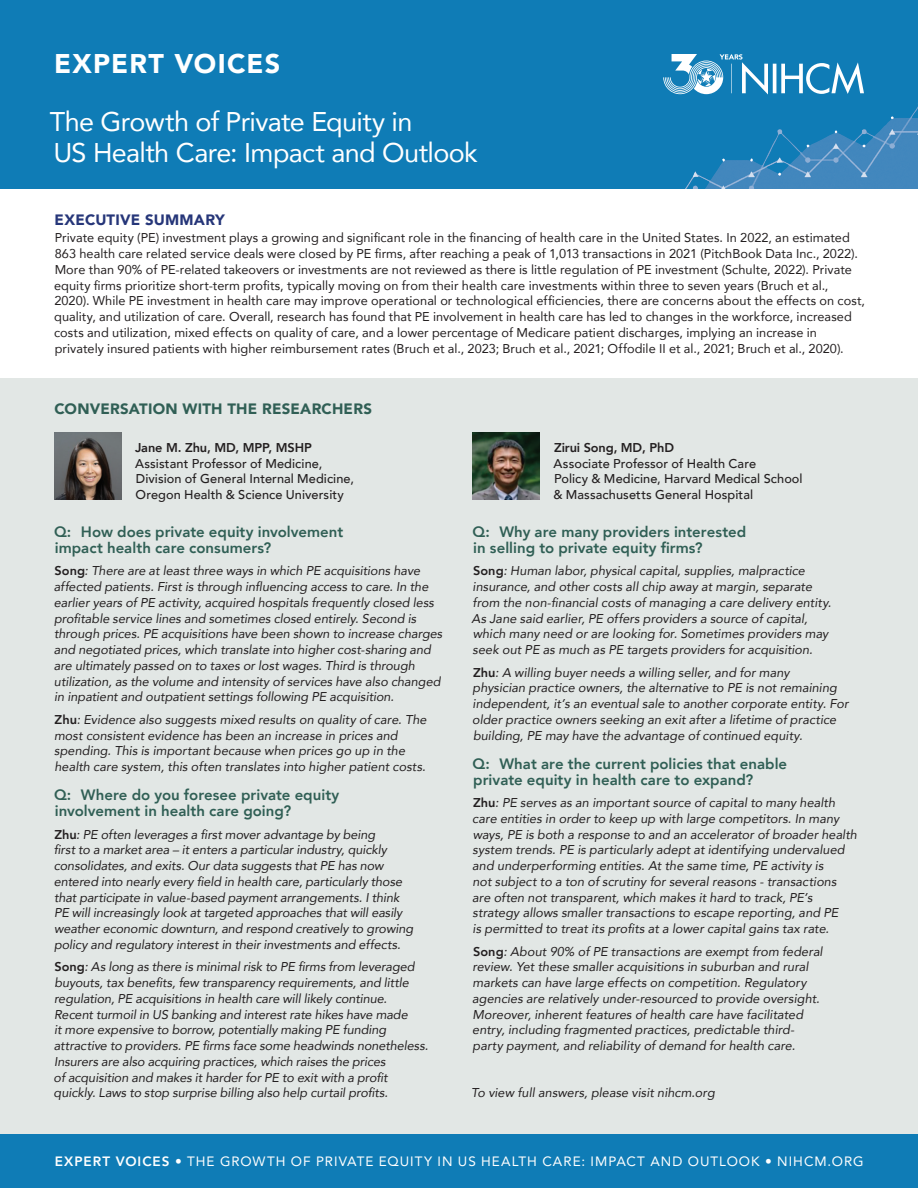
<style>
.page{position:relative;width:918px;height:1188px;background:#fff}
.page>*{position:absolute;margin:0;border:0;box-sizing:border-box;transform-origin:0 0}
.t1{font:27px/31.5px "Avenir";letter-spacing:-.025em;color:#fff}
.t2{font:900 27px "Avenir";letter-spacing:.045em;color:#fff}
.t3{font:800 15px/15.8px "Avenir";color:#305f55}
.t4{font:900 15px "Avenir";letter-spacing:.015em;color:#305f55}
.t5{font:900 15px "Avenir";letter-spacing:.015em;color:#263679}
.t6{font:13.5px "Avenir";letter-spacing:.07em;color:#fff}
.t7{font:italic 12.75px/15.8px "Avenir";color:#231f20}
.t8{font:12.75px/15.8px "Avenir";letter-spacing:.005em;color:#231f20}
.t9{font:500 12.75px/15.8px "Avenir";letter-spacing:.01em;color:#231f20}
.t10{font:800 12.75px "Avenir";letter-spacing:-.01em;color:#231f20}
.s1{font-weight:800;font-style:normal}
.s2{font-weight:800}
</style>
<div class="page">
<div style="left:0;top:378px;width:918px;height:783px;background:#e2e7e5"></div>
<div style="left:0;top:1134px;width:918px;height:54px;background:#0f7cb6"></div>
<div style="left:0;top:0;width:918px;height:189px;background:#0f7cb6"></div>
<img style="left:685px;top:106px;width:233px;height:83px">
<svg style="left:663px;top:54px;width:201px;height:41px"></svg>
<img style="left:54px;top:432px;width:68px;height:68px">
<img style="left:472px;top:432px;width:68px;height:68px">
<h1 class="t2" style="left:54px;top:41px;width:228px">EXPERT VOICES</h1>
<h1 class="t1" style="left:50px;top:105px;width:430px">The Growth of Private Equity in<br>US Health Care: Impact and Outlook</h1>
<p class="t5" style="left:55px;top:207px;width:172px">EXECUTIVE SUMMARY</p>
<p class="t8" style="left:54px;top:230px;width:812px">Private equity (PE) investment plays a growing and significant role in the financing of health care in the United States. In 2022, an estimated 863 health care related service deals were closed by PE firms, after reaching a peak of 1,013 transactions in 2021 (PitchBook Data Inc., 2022).<br>More than 90% of PE-related takeovers or investments are not reviewed as there is little regulation of PE investment (Schulte, 2022). Private equity firms prioritize short-term profits, typically moving on from their health care investments within three to seven years (Bruch et al., 2020). While PE investment in health care may improve operational or technological efficiencies, there are concerns about the effects on cost, quality, and utilization of care. Overall, research has found that PE involvement in health care has led to changes in the workforce, increased costs and utilization, mixed effects on quality of care, and a lower percentage of Medicare patient discharges, implying an increase in privately insured patients with higher reimbursement rates (Bruch et al., 2023; Bruch et al., 2021; Offodile II et al., 2021; Bruch et al., 2020).</p>
<p class="t4" style="left:54px;top:396px;width:319px">CONVERSATION WITH THE RESEARCHERS</p>
<p class="t10" style="left:135px;top:436px;width:178px">Jane M. Zhu, MD, MPP, MSHP</p>
<p class="t9" style="left:135px;top:455px;width:220px">Assistant Professor of Medicine,<br>Division of General Internal Medicine,<br>Oregon Health &amp; Science University</p>
<p class="t3" style="left:54px;top:523px;width:291px">Q: How does private equity involvement impact health care consumers?</p>
<p class="t7" style="left:54px;top:563px;width:390px"><span class="s1">Song</span>: There are at least three ways in which PE acquisitions have affected patients. First is through influencing access to care. In the earlier years of PE activity, acquired hospitals frequently closed less profitable service lines and sometimes closed entirely. Second is through prices. PE acquisitions have been shown to increase charges and negotiated prices, which translate into higher cost-sharing and are ultimately passed on to taxes or lost wages. Third is through utilization, as the volume and intensity of services have also changed in inpatient and outpatient settings following PE acquisition.</p>
<p class="t7" style="left:54px;top:711px;width:374px"><span class="s1">Zhu</span>: Evidence also suggests mixed results on quality of care. The most consistent evidence has been an increase in prices and spending. This is important because when prices go up in the health care system, this often translates into higher patient costs.</p>
<p class="t3" style="left:54px;top:786px;width:287px">Q: Where do you foresee private equity involvement in health care going?</p>
<p class="t7" style="left:54px;top:826px;width:361px"><span class="s1">Zhu</span>: PE often leverages a first mover advantage by being<br>first to a market area – it enters a particular industry, quickly consolidates, and exits. Our data suggests that PE has now entered into nearly every field in health care, particularly those that participate in value-based payment arrangements. I think PE will increasingly look at targeted approaches that will easily weather economic downturn, and respond creatively to growing policy and regulatory interest in their investments and effects.</p>
<p class="t7" style="left:54px;top:959px;width:376px"><span class="s1">Song</span>: As long as there is minimal risk to PE firms from leveraged buyouts, tax benefits, few transparency requirements, and little regulation, PE acquisitions in health care will likely continue.<br>Recent turmoil in US banking and interest rate hikes have made<br>it more expensive to borrow, potentially making PE funding attractive to providers. PE firms face some headwinds nonetheless.<br>Insurers are also acquiring practices, which raises the prices<br>of acquisition and makes it harder for PE to exit with a profit quickly. Laws to stop surprise billing also help curtail profits.</p>
<p class="t10" style="left:554px;top:436px;width:121px">Zirui Song, MD, PhD</p>
<p class="t9" style="left:553px;top:455px;width:251px">Associate Professor of Health Care<br>Policy &amp; Medicine, Harvard Medical School &amp; Massachusetts General Hospital</p>
<p class="t3" style="left:473px;top:523px;width:275px">Q: Why are many providers interested in selling to private equity firms?</p>
<p class="t7" style="left:472px;top:563px;width:361px"><span class="s1">Song</span>: Human labor, physical capital, supplies, malpractice insurance, and other costs all chip away at margin, separate from the non-financial costs of managing a care delivery entity.<br>As Jane said earlier, PE offers providers a source of capital, which many need or are looking for. Sometimes providers may seek out PE as much as PE targets providers for acquisition.</p>
<p class="t7" style="left:472px;top:664px;width:378px"><span class="s1">Zhu</span>: A willing buyer needs a willing seller, and for many<br>physician practice owners, the alternative to PE is not remaining independent, it’s an eventual sale to another corporate entity. For older practice owners seeking an exit after a lifetime of practice building, PE may have the advantage of continued equity.</p>
<p class="t3" style="left:473px;top:755px;width:316px">Q: What are the current policies that enable private equity in health care to expand?</p>
<p class="t7" style="left:472px;top:795px;width:386px"><span class="s1">Zhu</span>: PE serves as an important source of capital to many health care entities in order to keep up with large competitors. In many ways, PE is both a response to and an accelerator of broader health system trends. PE is particularly adept at identifying undervalued and underperforming entities. At the same time, PE activity is<br>not subject to a ton of scrutiny for several reasons - transactions are often not transparent, which makes it hard to track, PE’s strategy allows smaller transactions to escape reporting, and PE<br>is permitted to treat its profits at a lower capital gains tax rate.</p>
<p class="t7" style="left:472px;top:943px;width:352px"><span class="s1">Song</span>: About 90% of PE transactions are exempt from federal review. Yet these smaller acquisitions in suburban and rural markets can have large effects on competition. Regulatory agencies are relatively under-resourced to provide oversight.<br>Moreover, inherent features of health care have facilitated entry, including fragmented practices, predictable third&shy;party payment, and reliability of demand for health care.</p>
<p class="t7" style="left:471px;top:1085px;width:245px">To view full answers, please visit nihcm.org</p>
<p class="t6" style="left:55px;top:1150px;width:810px"><span class="s2">EXPERT VOICES</span> • THE GROWTH OF PRIVATE EQUITY IN US HEALTH CARE: IMPACT AND OUTLOOK • NIHCM.ORG</p>
</div>
